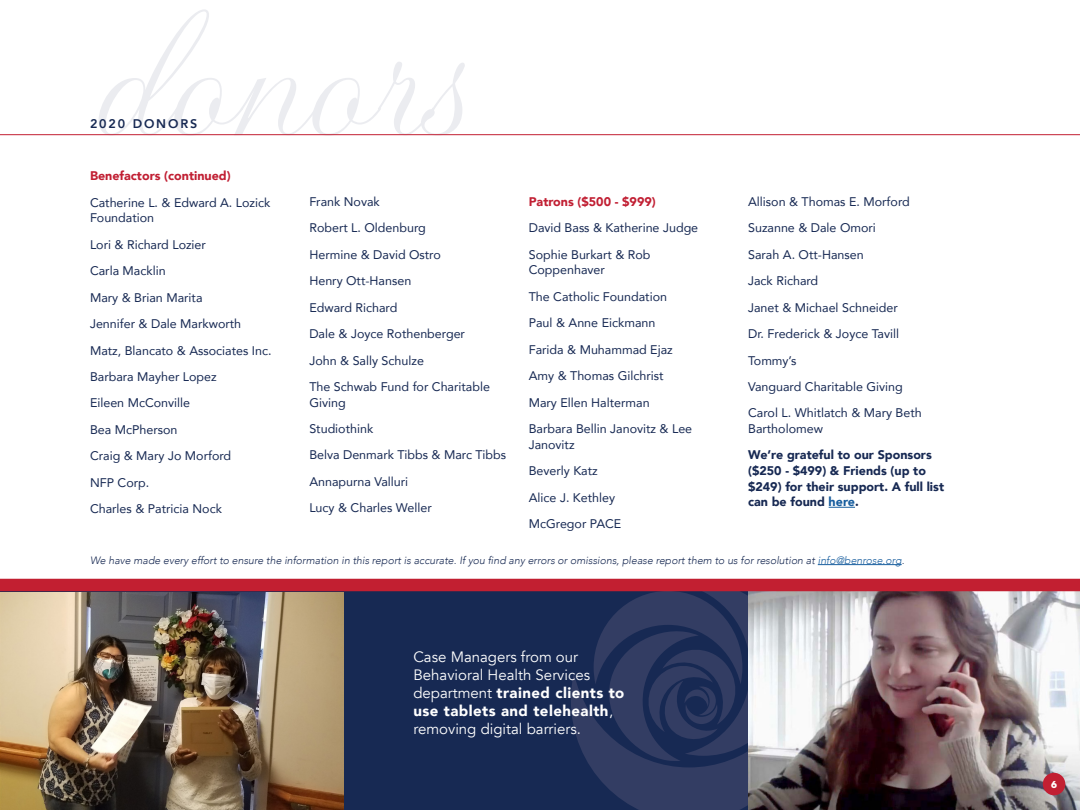
<style>
.page{position:relative;width:1080px;height:810px;background:#fff}
.page>*{position:absolute;margin:0;border:0;box-sizing:border-box;transform-origin:0 0}
.t1{font:15px/18px "Avenir";color:#fff}
.t2{font:12.5px/15.6px "Avenir";color:#172953}
.t3{font:900 12.5px/15.6px "Avenir";color:#172953}
.t4{font:900 12.5px "Avenir";color:#c11f33}
.t5{font:800 12.5px "Avenir";letter-spacing:.15em;color:#172953}
.t6{font:italic 300 10.62px "Avenir";color:#182a53}
.t7{font:700 9.5px "ITC Avant Garde Pro";color:#fff}
.s1{color:#175d9e}
.s2{font-weight:900}
</style>
<div class="page">
<svg style="left:829px;top:507px;width:26px;height:1px"></svg>
<hr style="left:0;top:134px;width:1080px;height:1px;background:#c21f32">
<div style="left:0;top:584px;width:1080px;height:226px;background:#172953"></div>
<svg style="left:571px;top:591px;width:177px;height:219px"></svg>
<hr style="left:818px;top:564px;width:84px;height:1px;background:#175d9e">
<img style="left:0;top:593px;width:343px;height:217px">
<img style="left:748px;top:591px;width:332px;height:219px">
<div style="left:0;top:579px;width:1080px;height:12px;background:#c21f31"></div>
<div style="left:1043px;top:773px;width:22px;height:22px;background:#c21f32;border-radius:50%"></div>
<p class="t5" style="left:90px;top:114px;width:109px">2020 DONORS</p>
<p class="t4" style="left:90px;top:165px;width:142px">Benefactors (continued)</p>
<p class="t2" style="left:90px;top:194px;width:182px">Catherine L. &amp; Edward A. Lozick<br>Foundation</p>
<p class="t2" style="left:90px;top:236px;width:118px">Lori &amp; Richard Lozier</p>
<p class="t2" style="left:90px;top:263px;width:77px">Carla Macklin</p>
<p class="t2" style="left:90px;top:289px;width:114px">Mary &amp; Brian Marita</p>
<p class="t2" style="left:90px;top:316px;width:153px">Jennifer &amp; Dale Markworth</p>
<p class="t2" style="left:90px;top:342px;width:183px">Matz, Blancato &amp; Associates Inc.</p>
<p class="t2" style="left:90px;top:368px;width:128px">Barbara Mayher Lopez</p>
<p class="t2" style="left:90px;top:395px;width:102px">Eileen McConville</p>
<p class="t2" style="left:90px;top:421px;width:89px">Bea McPherson</p>
<p class="t2" style="left:90px;top:448px;width:143px">Craig &amp; Mary Jo Morford</p>
<p class="t2" style="left:90px;top:474px;width:61px">NFP Corp.</p>
<p class="t2" style="left:90px;top:501px;width:134px">Charles &amp; Patricia Nock</p>
<p class="t2" style="left:309px;top:193px;width:72px">Frank Novak</p>
<p class="t2" style="left:309px;top:220px;width:118px">Robert L. Oldenburg</p>
<p class="t2" style="left:309px;top:246px;width:133px">Hermine &amp; David Ostro</p>
<p class="t2" style="left:309px;top:273px;width:103px">Henry Ott-Hansen</p>
<p class="t2" style="left:309px;top:299px;width:89px">Edward Richard</p>
<p class="t2" style="left:309px;top:326px;width:157px">Dale &amp; Joyce Rothenberger</p>
<p class="t2" style="left:309px;top:352px;width:116px">John &amp; Sally Schulze</p>
<p class="t2" style="left:309px;top:378px;width:182px">The Schwab Fund for Charitable<br>Giving</p>
<p class="t2" style="left:309px;top:421px;width:65px">Studiothink</p>
<p class="t2" style="left:309px;top:447px;width:198px">Belva Denmark Tibbs &amp; Marc Tibbs</p>
<p class="t2" style="left:309px;top:473px;width:100px">Annapurna Valluri</p>
<p class="t2" style="left:309px;top:500px;width:124px">Lucy &amp; Charles Weller</p>
<p class="t4" style="left:529px;top:191px;width:128px">Patrons ($500 - $999)</p>
<p class="t2" style="left:529px;top:220px;width:171px">David Bass &amp; Katherine Judge</p>
<p class="t2" style="left:529px;top:246px;width:123px">Sophie Burkart &amp; Rob<br>Coppenhaver</p>
<p class="t2" style="left:529px;top:288px;width:140px">The Catholic Foundation</p>
<p class="t2" style="left:529px;top:315px;width:128px">Paul &amp; Anne Eickmann</p>
<p class="t2" style="left:529px;top:341px;width:146px">Farida &amp; Muhammad Ejaz</p>
<p class="t2" style="left:529px;top:368px;width:136px">Amy &amp; Thomas Gilchrist</p>
<p class="t2" style="left:529px;top:394px;width:122px">Mary Ellen Halterman</p>
<p class="t2" style="left:529px;top:421px;width:165px">Barbara Bellin Janovitz &amp; Lee<br>Janovitz</p>
<p class="t2" style="left:529px;top:463px;width:71px">Beverly Katz</p>
<p class="t2" style="left:529px;top:489px;width:88px">Alice J. Kethley</p>
<p class="t2" style="left:529px;top:515px;width:94px">McGregor PACE</p>
<p class="t2" style="left:748px;top:193px;width:163px">Allison &amp; Thomas E. Morford</p>
<p class="t2" style="left:748px;top:220px;width:129px">Suzanne &amp; Dale Omori</p>
<p class="t2" style="left:748px;top:246px;width:117px">Sarah A. Ott-Hansen</p>
<p class="t2" style="left:748px;top:273px;width:72px">Jack Richard</p>
<p class="t2" style="left:748px;top:299px;width:151px">Janet &amp; Michael Schneider</p>
<p class="t2" style="left:748px;top:326px;width:153px">Dr. Frederick &amp; Joyce Tavill</p>
<p class="t2" style="left:748px;top:352px;width:50px">Tommy’s</p>
<p class="t2" style="left:748px;top:378px;width:156px">Vanguard Charitable Giving</p>
<p class="t2" style="left:748px;top:405px;width:175px">Carol L. Whitlatch &amp; Mary Beth<br>Bartholomew</p>
<p class="t3" style="left:748px;top:447px;width:197px">We’re grateful to our Sponsors ($250 - $499) &amp; Friends (up to $249) for their support. A full list can be found <span class="s1">here</span>.</p>
<p class="t6" style="left:90px;top:554px;width:816px">We have made every effort to ensure the information in this report is accurate. If you find any errors or omissions, please report them to us for resolution at <span class="s1">info@benrose.org</span>.</p>
<p class="t1" style="left:413px;top:648px;width:212px">Case Managers from our<br>Behavioral Health Services department <span class="s2">trained clients to use tablets and telehealth</span>, removing digital barriers.</p>
<p class="t7" style="left:1051px;top:778px;width:7px">6</p>
</div>
